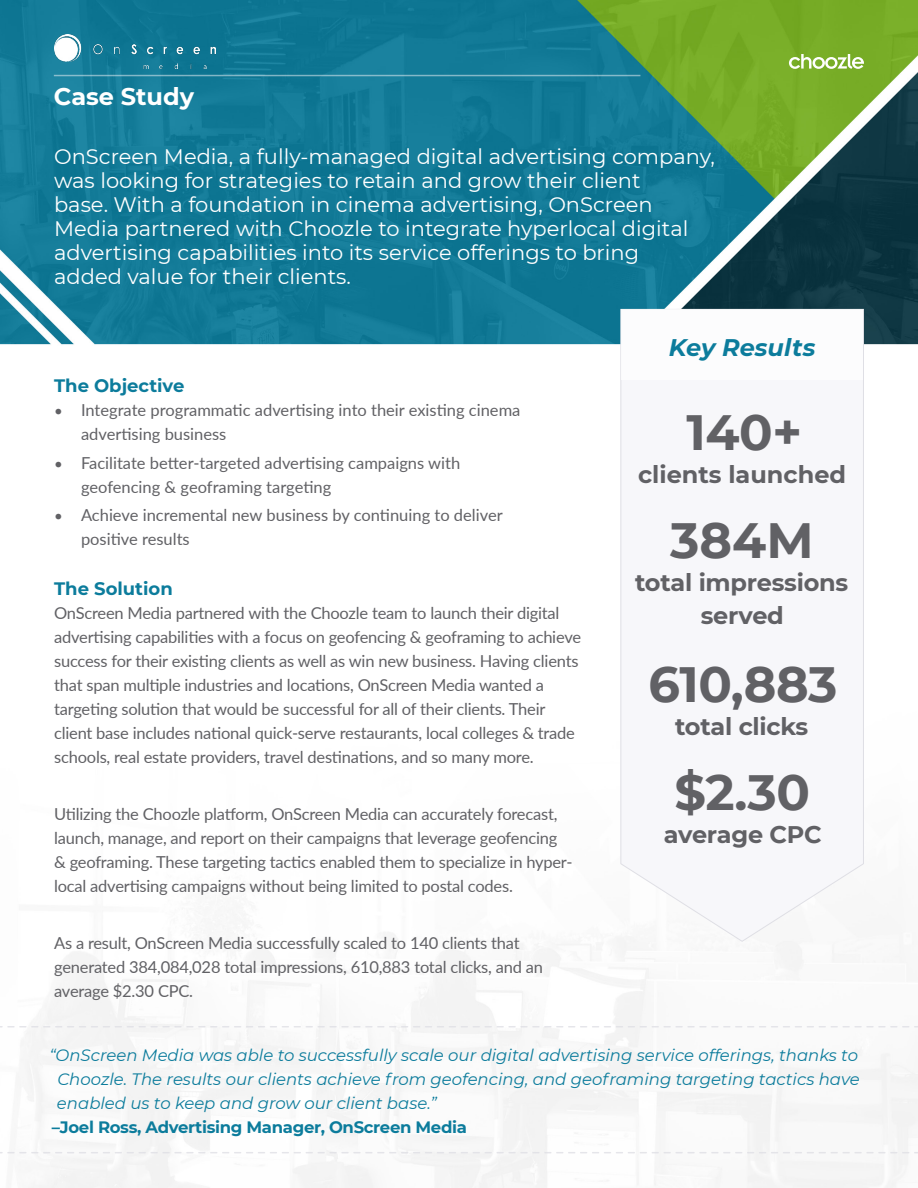
<style>
.page{position:relative;width:918px;height:1188px;background:#fff}
.page>*{position:absolute;margin:0;border:0;box-sizing:border-box;transform-origin:0 0}
.t1{font:700 49.5px "Montserrat";letter-spacing:-.01em;color:#616165}
.t2{font:700 24px/33px "Montserrat";letter-spacing:-.01em;color:#616165;text-align:center}
.t3{font:italic 700 24px "Montserrat";color:#0c7c9c}
.t4{font:700 24px "Montserrat";color:#fff}
.t5{font:21px/24px "Montserrat";color:#fff}
.t6{font:700 18px "Montserrat";color:#0c7c9c}
.t7{font:16.5px/24px "Lato";letter-spacing:-.015em;color:#616165}
.t8{font:italic 16.5px/24px "Montserrat";color:#0c7c9c;text-align:justify}
.t9{font:700 16.5px "Montserrat";letter-spacing:-.02em;color:#0c7c9c}
.s1{font-size:15px}
</style>
<div class="page">
<img style="left:0;top:0;width:918px;height:1188px">
<hr style="left:54px;top:75px;width:586px;height:1px;background:#f7f7fa">
<svg style="left:789px;top:54px;width:75px;height:15px"></svg>
<svg style="left:620px;top:309px;width:244px;height:633px"></svg>
<div style="left:621px;top:310px;width:242px;height:70px;background:#fff"></div>
<img style="left:54px;top:35px;width:161px;height:34px">
<svg style="left:0;top:1026px;width:918px;height:2px"></svg>
<svg style="left:0;top:1152px;width:918px;height:1px"></svg>
<h2 class="t4" style="left:54px;top:79px;width:142px">Case Study</h2>
<p class="t5" style="left:54px;top:144px;width:662px">OnScreen Media, a fully-managed digital advertising company, was looking for strategies to retain and grow their client<br>base. With a foundation in cinema advertising, OnScreen Media partnered with Choozle to integrate hyperlocal digital advertising capabilities into its service offerings to bring<br>added value for their clients.</p>
<p class="t6" style="left:54px;top:373px;width:132px">The Objective</p>
<p class="t7" style="left:81px;top:397px;width:441px;text-indent:-27px"><span class="s1">•</span> Integrate programmatic advertising into their existing cinema advertising business</p>
<p class="t7" style="left:81px;top:450px;width:381px;text-indent:-27px"><span class="s1">•</span> Facilitate better-targeted advertising campaigns with geofencing &amp; geoframing targeting</p>
<p class="t7" style="left:81px;top:502px;width:423px;text-indent:-27px"><span class="s1">•</span> Achieve incremental new business by continuing to deliver positive results</p>
<p class="t6" style="left:54px;top:576px;width:120px">The Solution</p>
<p class="t7" style="left:54px;top:600px;width:529px">OnScreen Media partnered with the Choozle team to launch their digital advertising capabilities with a focus on geofencing &amp; geoframing to achieve success for their existing clients as well as win new business. Having clients that span multiple industries and locations, OnScreen Media wanted a targeting solution that would be successful for all of their clients. Their client base includes national quick-serve restaurants, local colleges &amp; trade schools, real estate providers, travel destinations, and so many more.</p>
<p class="t7" style="left:54px;top:801px;width:520px">Utilizing the Choozle platform, OnScreen Media can accurately forecast, launch, manage, and report on their campaigns that leverage geofencing &amp; geoframing. These targeting tactics enabled them to specialize in hyper&shy;local advertising campaigns without being limited to postal codes.</p>
<p class="t7" style="left:54px;top:930px;width:490px">As a result, OnScreen Media successfully scaled to 140 clients that generated 384,084,028 total impressions, 610,883 total clicks, and an average $2.30 CPC.</p>
<h2 class="t3" style="left:669px;top:330px;width:148px">Key Results</h2>
<h1 class="t1" style="left:687px;top:396px;width:117px">140+</h1>
<h2 class="t2" style="left:638px;top:456px;width:210px">clients launched</h2>
<h1 class="t1" style="left:670px;top:504px;width:145px">384M</h1>
<h2 class="t2" style="left:635px;top:564px;width:215px">total impressions served</h2>
<h1 class="t1" style="left:648px;top:648px;width:191px">610,883</h1>
<h2 class="t2" style="left:675px;top:708px;width:135px">total clicks</h2>
<h1 class="t1" style="left:674px;top:756px;width:137px">$2.30</h1>
<h2 class="t2" style="left:664px;top:816px;width:159px">average CPC</h2>
<p class="t8" style="left:57px;top:1042px;width:804px;text-indent:-8px">“OnScreen Media was able to successfully scale our digital advertising service offerings, thanks to Choozle. The results our clients achieve from geofencing, and geoframing targeting tactics have enabled us to keep and grow our client base.”</p>
<p class="t9" style="left:52px;top:1115px;width:416px">–Joel Ross, Advertising Manager, OnScreen Media</p>
</div>
